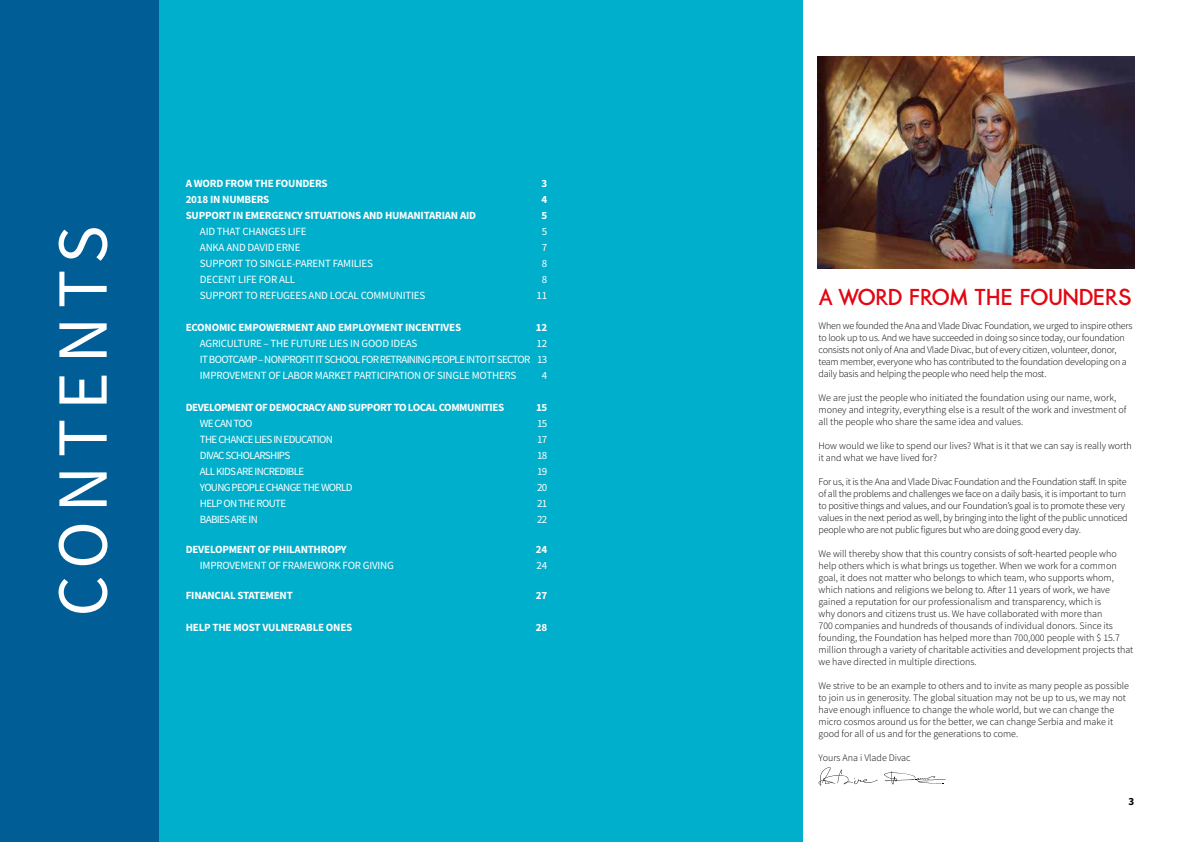
<style>
.page{position:relative;width:1191px;height:842px;background:#fff}
.page>*{position:absolute;margin:0;border:0;box-sizing:border-box;transform-origin:0 0}
.t1{font:72px "Source Sans Pro";letter-spacing:.12em;color:#fff}
.t2{font:500 23px "Simpel";letter-spacing:-.02em;color:#e30613}
.t3{font:11px "Source Sans Pro";letter-spacing:-.02em;color:#fff}
.t4{font:700 11px "Source Sans Pro";letter-spacing:-.02em;color:#fff}
.t5{font:11px "Source Sans Pro";letter-spacing:-.06em;color:#fff}
.t6{font:700 11px "Source Sans Pro";letter-spacing:-.04em;color:#fff}
.t7{font:700 11px "Source Sans Pro";color:#000}
.t8{font:300 10px/12px "Source Sans Pro";color:#000}
.t9{font:300 10px/12px "Source Sans Pro";letter-spacing:-.02em;color:#000}
</style>
<div class="page">
<div style="left:159px;top:0;width:643px;height:842px;background:#00afcb"></div>
<div style="left:0;top:0;width:159px;height:842px;background:#005d95"></div>
<svg style="left:884px;top:771px;width:61px;height:14px"></svg>
<svg style="left:818px;top:767px;width:60px;height:19px"></svg>
<img style="left:817px;top:57px;width:317px;height:211px">
<h1 class="t1" style="left:37px;top:617px;width:393px;rotate:-90deg">CONTENTS</h1>
<p class="t4" style="left:186px;top:176px;width:143px">A WORD FROM THE FOUNDERS</p>
<p class="t4" style="left:541px;top:176px;width:7px">3</p>
<p class="t4" style="left:186px;top:192px;width:85px">2018 IN NUMBERS</p>
<p class="t4" style="left:541px;top:192px;width:7px">4</p>
<p class="t4" style="left:186px;top:208px;width:292px">SUPPORT IN EMERGENCY SITUATIONS AND HUMANITARIAN AID</p>
<p class="t4" style="left:541px;top:208px;width:7px">5</p>
<p class="t3" style="left:200px;top:224px;width:108px">AID THAT CHANGES LIFE</p>
<p class="t3" style="left:542px;top:224px;width:7px">5</p>
<p class="t3" style="left:200px;top:240px;width:34px">ANKA AND</p>
<p class="t3" style="left:247px;top:240px;width:47px">DAVID ERNE</p>
<p class="t3" style="left:542px;top:240px;width:7px">7</p>
<p class="t3" style="left:200px;top:256px;width:174px">SUPPORT TO SINGLE-PARENT FAMILIES</p>
<p class="t3" style="left:542px;top:256px;width:7px">8</p>
<p class="t3" style="left:200px;top:272px;width:97px">DECENT LIFE FOR ALL</p>
<p class="t3" style="left:542px;top:272px;width:7px">8</p>
<p class="t3" style="left:200px;top:288px;width:227px">SUPPORT TO REFUGEES AND LOCAL COMMUNITIES</p>
<p class="t3" style="left:536px;top:288px;width:12px">11</p>
<p class="t4" style="left:186px;top:320px;width:277px">ECONOMIC EMPOWERMENT AND EMPLOYMENT INCENTIVES</p>
<p class="t4" style="left:536px;top:320px;width:13px">12</p>
<p class="t3" style="left:200px;top:336px;width:219px">AGRICULTURE – THE FUTURE LIES IN GOOD IDEAS</p>
<p class="t3" style="left:536px;top:336px;width:12px">12</p>
<p class="t5" style="left:200px;top:352px;width:72px">IT BOOTCAMP – NONP</p>
<p class="t3" style="left:289px;top:352px;width:12px">ROFIT</p>
<p class="t3" style="left:315px;top:352px;width:16px">IT SCHOOL</p>
<p class="t3" style="left:361px;top:352px;width:46px">FOR RETRAINING</p>
<p class="t3" style="left:432px;top:352px;width:7px">PEOPLE</p>
<p class="t3" style="left:466px;top:352px;width:6px">INTO</p>
<p class="t3" style="left:488px;top:352px;width:16px">IT SECTO</p>
<p class="t3" style="left:524px;top:352px;width:25px">R 13</p>
<p class="t3" style="left:200px;top:368px;width:42px">IMP ROVEMENT</p>
<p class="t3" style="left:268px;top:368px;width:22px">OF LABO</p>
<p class="t3" style="left:307px;top:368px;width:70px">R MARKET PARTICIPATION</p>
<p class="t3" style="left:423px;top:368px;width:21px">OF SINGLE</p>
<p class="t3" style="left:472px;top:368px;width:8px">MOTHE</p>
<p class="t3" style="left:504px;top:368px;width:10px">RS</p>
<p class="t3" style="left:542px;top:368px;width:7px">4</p>
<p class="t6" style="left:186px;top:400px;width:320px">DEVELOPMENT OF DEMOCRACY AND SUPPORT TO LOCAL COMMUNITIES</p>
<p class="t4" style="left:536px;top:400px;width:13px">15</p>
<p class="t3" style="left:200px;top:416px;width:40px">WECANTOO</p>
<p class="t3" style="left:537px;top:416px;width:12px">15</p>
<p class="t5" style="left:200px;top:433px;width:134px">THE CHANCE LIES IN EDUCATION</p>
<p class="t3" style="left:537px;top:433px;width:12px">17</p>
<p class="t3" style="left:200px;top:449px;width:38px">DIVAC SCHOLA</p>
<p class="t3" style="left:259px;top:449px;width:11px">RSHIPS</p>
<p class="t3" style="left:537px;top:449px;width:12px">18</p>
<p class="t5" style="left:200px;top:465px;width:75px">ALL KIDS ARE I NCREDIBLE</p>
<p class="t3" style="left:537px;top:465px;width:12px">19</p>
<p class="t5" style="left:200px;top:481px;width:154px">YOUNG PEOPLE CHANGE THE WORLD</p>
<p class="t3" style="left:537px;top:481px;width:12px">20</p>
<p class="t5" style="left:200px;top:497px;width:88px">HELP ON THE ROUTE</p>
<p class="t3" style="left:537px;top:497px;width:12px">21</p>
<p class="t5" style="left:200px;top:513px;width:60px">BABIES ARE IN</p>
<p class="t3" style="left:537px;top:513px;width:12px">22</p>
<p class="t4" style="left:186px;top:542px;width:162px">DEVELOPMENT OF PHILANTHROPY</p>
<p class="t4" style="left:536px;top:542px;width:13px">24</p>
<p class="t3" style="left:200px;top:559px;width:195px">IMPROVEMENT OF FRAMEWORK FOR GIVING</p>
<p class="t3" style="left:536px;top:559px;width:12px">24</p>
<p class="t4" style="left:186px;top:588px;width:109px">FINANCIAL STATEMENT</p>
<p class="t4" style="left:536px;top:588px;width:13px">27</p>
<p class="t4" style="left:186px;top:620px;width:168px">HELP THE MOST VULNERABLE ONES</p>
<p class="t4" style="left:536px;top:620px;width:13px">28</p>
<h2 class="t2" style="left:818px;top:282px;width:314px">A WORD FROM THE FOUNDERS</h2>
<p class="t9" style="left:818px;top:319px;width:315px">When we founded the Ana and Vlade Divac Foundation, we urged to inspire others to look up to us. And we have succeeded in doing so since today, our foundation consists not only of Ana and Vlade Divac, but of every citizen, volunteer, donor, team member, everyone who has contributed to the foundation developing on a daily basis and helping the people who need help the most.</p>
<p class="t8" style="left:818px;top:391px;width:309px">We are just the people who initiated the foundation using our name, work, money and integrity, everything else is a result of the work and investment of all the people who share the same idea and values.</p>
<p class="t8" style="left:818px;top:439px;width:315px">How would we like to spend our lives? What is it that we can say is really worth it and what we have lived for?</p>
<p class="t9" style="left:818px;top:475px;width:310px">For us, it is the Ana and Vlade Divac Foundation and the Foundation staff. In spite of all the problems and challenges we face on a daily basis, it is important to turn to positive things and values, and our Foundation’s goal is to promote these very values in the next period as well, by bringing into the light of the public unnoticed people who are not public figures but who are doing good every day.</p>
<p class="t8" style="left:818px;top:547px;width:316px">We will thereby show that this country consists of soft-hearted people who help others which is what brings us together. When we work for a common goal, it does not matter who belongs to which team, who supports whom, which nations and religions we belong to. After 11 years of work, we have gained a reputation for our professionalism and transparency, which is<br>why donors and citizens trust us. We have collaborated with more than<br>700 companies and hundreds of thousands of individual donors. Since its founding, the Foundation has helped more than 700,000 people with $ 15.7 million through a variety of charitable activities and development projects that we have directed in multiple directions.</p>
<p class="t8" style="left:818px;top:679px;width:312px">We strive to be an example to others and to invite as many people as possible to join us in generosity. The global situation may not be up to us, we may not have enough influence to change the whole world, but we can change the micro cosmos around us for the better, we can change Serbia and make it good for all of us and for the generations to come.</p>
<p class="t8" style="left:818px;top:751px;width:94px">Yours Ana i Vlade Divac</p>
<p class="t7" style="left:1128px;top:794px;width:7px">3</p>
</div>
